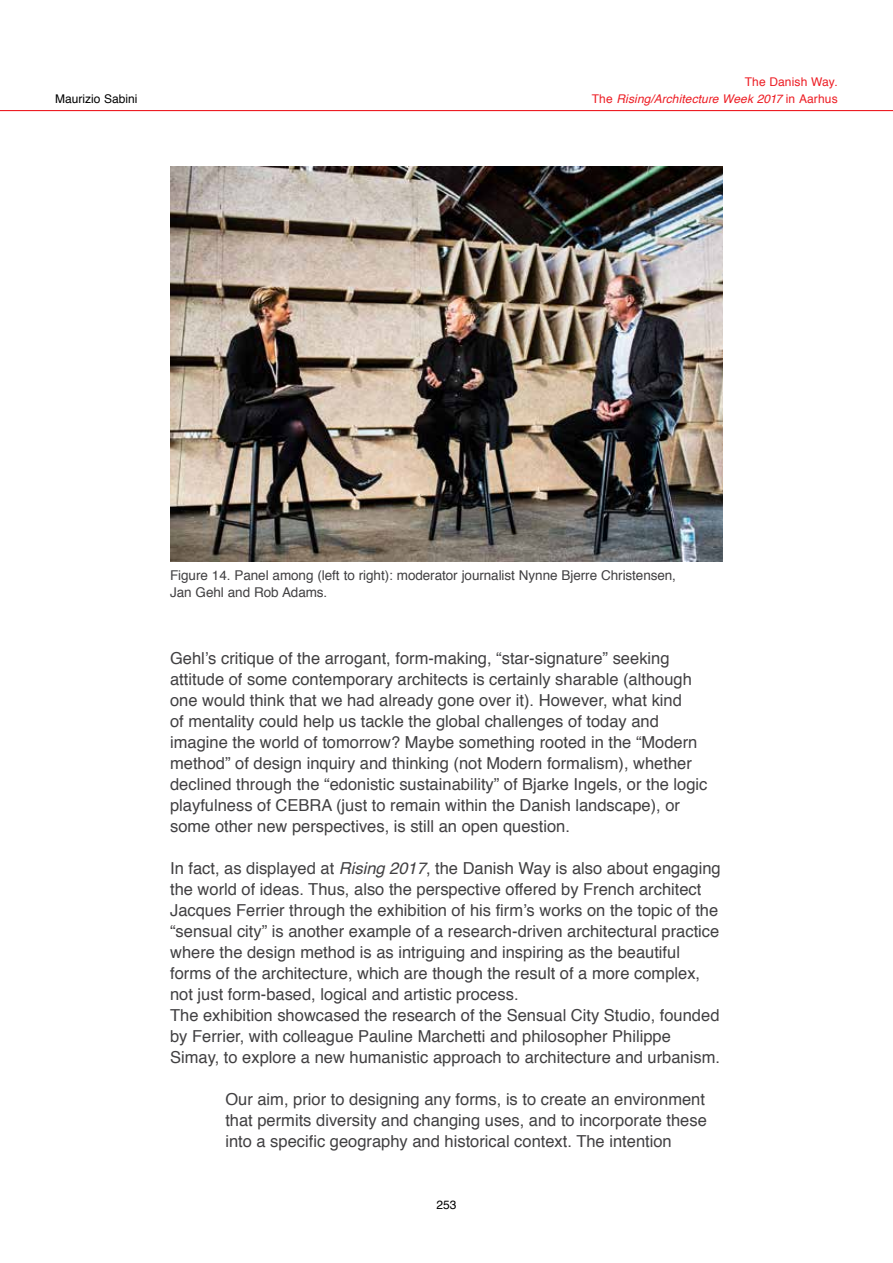
<style>
.page{position:relative;width:893px;height:1263px;background:#fff}
.page>*{position:absolute;margin:0;border:0;box-sizing:border-box;transform-origin:0 0}
.t1{font:16.5px/21px "Helvetica";color:#414042}
.t2{font:13.5px/16.5px "Helvetica";letter-spacing:-.005em;color:#414042}
.t3{font:italic 12px/17.2px "Helvetica";letter-spacing:.01em;color:#ed1d24;text-align:right}
.t4{font:12px "Helvetica";color:#000}
.s1{font-style:normal}
.s2{font-style:italic}
</style>
<div class="page">
<hr style="left:0;top:110px;width:893px;height:1px;background:#ed1d24">
<img style="left:170px;top:166px;width:553px;height:395px">
<p class="t4" style="left:55px;top:90px;width:84px">Maurizio Sabini</p>
<p class="t3" style="left:592px;top:74px;width:247px"><span class="s1">The Danish Way.<br>The</span> Rising/Architecture Week 2017 <span class="s1">in Aarhus</span></p>
<p class="t2" style="left:170px;top:567px;width:507px">Figure 14. Panel among (left to right): moderator journalist Nynne Bjerre Christensen,<br>Jan Gehl and Rob Adams.</p>
<p class="t1" style="left:170px;top:648px;width:539px">Gehl’s critique of the arrogant, form-making, “star-signature” seeking attitude of some contemporary architects is certainly sharable (although one would think that we had already gone over it). However, what kind<br>of mentality could help us tackle the global challenges of today and imagine the world of tomorrow? Maybe something rooted in the “Modern method” of design inquiry and thinking (not Modern formalism), whether declined through the “edonistic sustainability” of Bjarke Ingels, or the logic playfulness of CEBRA (just to remain within the Danish landscape), or some other new perspectives, is still an open question.</p>
<p class="t1" style="left:170px;top:858px;width:552px">In fact, as displayed at <span class="s2">Rising 2017</span>, the Danish Way is also about engaging the world of ideas. Thus, also the perspective offered by French architect Jacques Ferrier through the exhibition of his firm’s works on the topic of the “sensual city” is another example of a research-driven architectural practice where the design method is as intriguing and inspiring as the beautiful forms of the architecture, which are though the result of a more complex, not just form-based, logical and artistic process.<br>The exhibition showcased the research of the Sensual City Studio, founded by Ferrier, with colleague Pauline Marchetti and philosopher Philippe Simay, to explore a new humanistic approach to architecture and urbanism.</p>
<p class="t1" style="left:225px;top:1089px;width:483px;text-align:justify">Our aim, prior to designing any forms, is to create an environment that permits diversity and changing uses, and to incorporate these into a specific geography and historical context. The intention</p>
<p class="t4" style="left:436px;top:1195px;width:22px">253</p>
</div>
